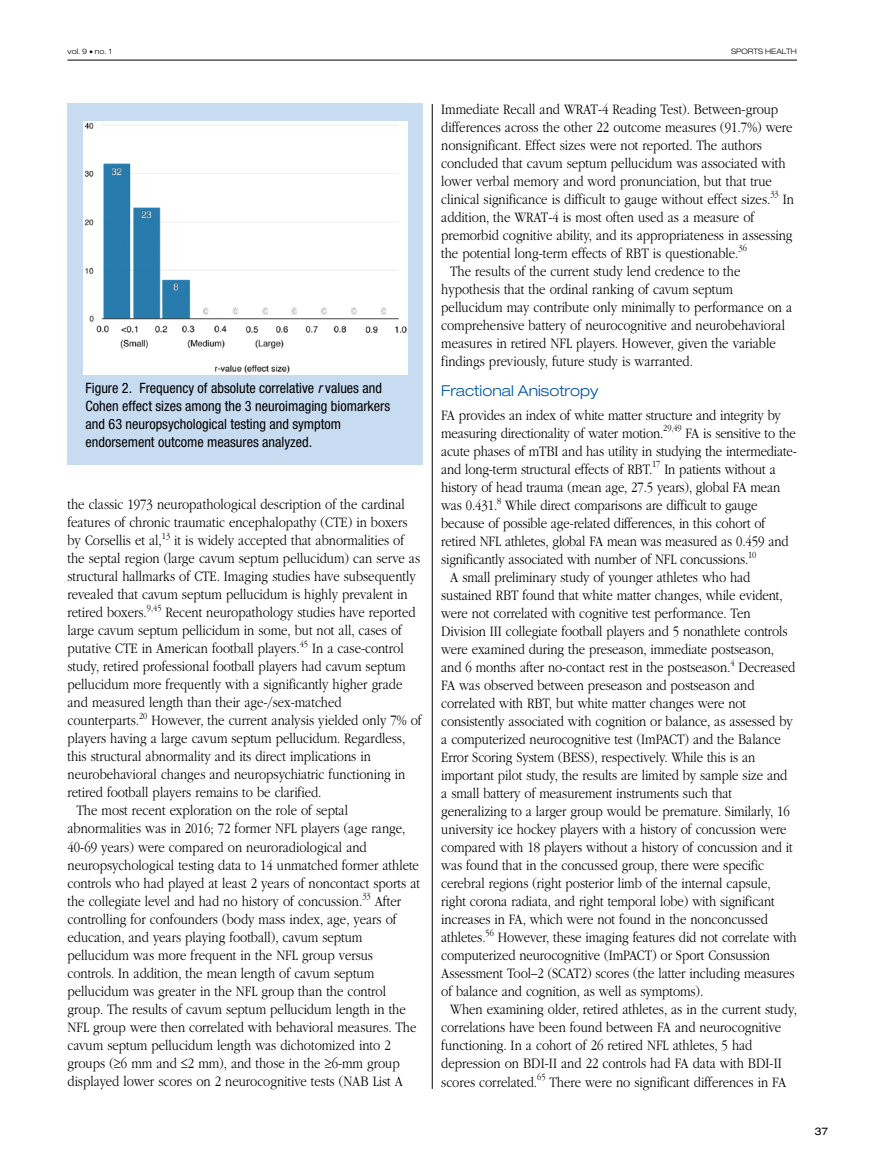
<style>
.page{position:relative;width:878px;height:1175px;background:#fff}
.page>*{position:absolute;margin:0;border:0;box-sizing:border-box;transform-origin:0 0}
.t1{font:300 15px/18px "ITC Garamond Std";color:#000;scale:.85 1}
.t2{font:300 expanded 15px "Helvetica Neue LT Std";color:#0057a8}
.t3{font:condensed 14.25px/18px "Helvetica Neue LT Std";color:#000}
.t4{font:expanded 10.5px "Helvetica Neue LT Std";color:#000}
.t5{font:300 9.75px "ITC Garamond Std";color:#000;scale:.85 1}
.t6{font:300 expanded 7.5px "Helvetica Neue LT Std";color:#000}
.s1{font-style:italic}
</style>
<div class="page">
<hr style="left:432px;top:104px;width:1px;height:984px;background:#000">
<hr style="left:68px;top:60px;width:728px;height:1px;background:#000">
<div style="left:68px;top:104px;width:355px;height:361px;background:#c7dbf1"></div>
<img style="left:83px;top:122px;width:324px;height:253px">
<p class="t6" style="left:68px;top:47px;width:46px">vol. 9 • no. 1</p>
<p class="t6" style="left:731px;top:47px;width:67px">SPORTS HEALTH</p>
<p class="t3" style="left:86px;top:378px;width:306px">Figure 2. Frequency of absolute correlative <span class="s1">r</span> values and Cohen effect sizes among the 3 neuroimaging biomarkers and 63 neuropsychological testing and symptom endorsement outcome measures analyzed.</p>
<p class="t1" style="left:68px;top:496px;width:401px">the classic 1973 neuropathological description of the cardinal features of chronic traumatic encephalopathy (CTE) in boxers by Corsellis et al,</p>
<p class="t5" style="left:162px;top:530px;width:11px">13</p>
<p class="t1" style="left:67px;top:532px;width:416px;text-indent:107px">it is widely accepted that abnormalities of the septal region (large cavum septum pellucidum) can serve as structural hallmarks of CTE. Imaging studies have subsequently revealed that cavum septum pellucidum is highly prevalent in retired boxers.</p>
<p class="t5" style="left:147px;top:602px;width:19px">9,45</p>
<p class="t1" style="left:67px;top:604px;width:411px;text-indent:98px">Recent neuropathology studies have reported large cavum septum pellicidum in some, but not all, cases of putative CTE in American football players.</p>
<p class="t5" style="left:300px;top:638px;width:11px">45</p>
<p class="t1" style="left:67px;top:640px;width:399px;text-indent:244px">In a case-control study, retired professional football players had cavum septum pellucidum more frequently with a significantly higher grade and measured length than their age-/sex-matched counterparts.</p>
<p class="t5" style="left:139px;top:710px;width:11px">20</p>
<p class="t1" style="left:151px;top:712px;width:319px">However, the current analysis yielded only 7% of</p>
<p class="t1" style="left:67px;top:730px;width:399px">players having a large cavum septum pellucidum. Regardless,</p>
<p class="t1" style="left:67px;top:748px;width:358px">this structural abnormality and its direct implications in</p>
<p class="t1" style="left:67px;top:766px;width:399px">neurobehavioral changes and neuropsychiatric functioning in</p>
<p class="t1" style="left:67px;top:784px;width:300px">retired football players remains to be clarified.</p>
<p class="t1" style="left:77px;top:802px;width:321px">The most recent exploration on the role of septal</p>
<p class="t1" style="left:67px;top:820px;width:399px">abnormalities was in 2016; 72 former NFL players (age range,</p>
<p class="t1" style="left:67px;top:838px;width:353px">40-69 years) were compared on neuroradiological and</p>
<p class="t1" style="left:67px;top:856px;width:415px">neuropsychological testing data to 14 unmatched former athlete</p>
<p class="t1" style="left:67px;top:874px;width:416px">controls who had played at least 2 years of noncontact sports at</p>
<p class="t1" style="left:67px;top:892px;width:394px">the collegiate level and had no history of concussion.<sup>33</sup> After</p>
<p class="t1" style="left:67px;top:910px;width:389px">controlling for confounders (body mass index, age, years of</p>
<p class="t1" style="left:67px;top:928px;width:348px">education, and years playing football), cavum septum</p>
<p class="t1" style="left:67px;top:946px;width:361px">pellucidum was more frequent in the NFL group versus</p>
<p class="t1" style="left:67px;top:964px;width:362px">controls. In addition, the mean length of cavum septum</p>
<p class="t1" style="left:67px;top:982px;width:376px">pellucidum was greater in the NFL group than the control</p>
<p class="t1" style="left:67px;top:1000px;width:399px">group. The results of cavum septum pellucidum length in the</p>
<p class="t1" style="left:67px;top:1018px;width:412px">NFL group were then correlated with behavioral measures. The</p>
<p class="t1" style="left:67px;top:1036px;width:382px">cavum septum pellucidum length was dichotomized into 2</p>
<p class="t1" style="left:67px;top:1054px;width:392px">groups (≥6 mm and ≤2 mm), and those in the ≥6-mm group</p>
<p class="t1" style="left:67px;top:1072px;width:396px">displayed lower scores on 2 neurocognitive tests (NAB List A</p>
<p class="t1" style="left:441px;top:101px;width:416px">Immediate Recall and WRAT-4 Reading Test). Between-group differences across the other 22 outcome measures (91.7%) were nonsignificant. Effect sizes were not reported. The authors concluded that cavum septum pellucidum was associated with lower verbal memory and word pronunciation, but that true clinical significance is difficult to gauge without effect sizes.<sup>33</sup> In addition, the WRAT-4 is most often used as a measure of premorbid cognitive ability, and its appropriateness in assessing the potential long-term effects of RBT is questionable.</p>
<p class="t5" style="left:738px;top:243px;width:11px">36</p>
<p class="t1" style="left:441px;top:263px;width:414px;text-indent:9px">The results of the current study lend credence to the hypothesis that the ordinal ranking of cavum septum pellucidum may contribute only minimally to performance on a comprehensive battery of neurocognitive and neurobehavioral measures in retired NFL players. However, given the variable findings previously, future study is warranted.</p>
<p class="t2" style="left:441px;top:382px;width:159px">Fractional Anisotropy</p>
<p class="t1" style="left:441px;top:407px;width:401px">FA provides an index of white matter structure and integrity by measuring directionality of water motion.</p>
<p class="t5" style="left:663px;top:423px;width:23px">29,49</p>
<p class="t1" style="left:441px;top:425px;width:420px;text-align:justify;text-indent:244px">FA is sensitive to the acute phases of mTBI and has utility in studying the intermediate&shy;and long-term structural effects of RBT.</p>
<p class="t5" style="left:652px;top:459px;width:11px">17</p>
<p class="t1" style="left:441px;top:461px;width:400px;text-indent:223px">In patients without a history of head trauma (mean age, 27.5 years), global FA mean was 0.431.</p>
<p class="t5" style="left:497px;top:495px;width:6px">8</p>
<p class="t1" style="left:441px;top:497px;width:410px;text-indent:64px">While direct comparisons are difficult to gauge because of possible age-related differences, in this cohort of retired NFL athletes, global FA mean was measured as 0.459 and significantly associated with number of NFL concussions.</p>
<p class="t5" style="left:748px;top:549px;width:11px">10</p>
<p class="t1" style="left:441px;top:569px;width:409px;text-indent:9px">A small preliminary study of younger athletes who had sustained RBT found that white matter changes, while evident, were not correlated with cognitive test performance. Ten Division III collegiate football players and 5 nonathlete controls were examined during the preseason, immediate postseason, and 6 months after no-contact rest in the postseason.</p>
<p class="t5" style="left:730px;top:657px;width:6px">4</p>
<p class="t1" style="left:441px;top:659px;width:418px;text-indent:297px">Decreased FA was observed between preseason and postseason and correlated with RBT, but white matter changes were not consistently associated with cognition or balance, as assessed by a computerized neurocognitive test (ImPACT) and the Balance Error Scoring System (BESS), respectively. While this is an important pilot study, the results are limited by sample size and a small battery of measurement instruments such that generalizing to a larger group would be premature. Similarly, 16 university ice hockey players with a history of concussion were compared with 18 players without a history of concussion and it was found that in the concussed group, there were specific cerebral regions (right posterior limb of the internal capsule, right corona radiata, and right temporal lobe) with significant increases in FA, which were not found in the nonconcussed athletes.</p>
<p class="t5" style="left:485px;top:927px;width:11px">56</p>
<p class="t1" style="left:441px;top:929px;width:420px;text-indent:57px">However, these imaging features did not correlate with computerized neurocognitive (ImPACT) or Sport Consussion Assessment Tool–2 (SCAT2) scores (the latter including measures of balance and cognition, as well as symptoms).</p>
<p class="t1" style="left:441px;top:1001px;width:420px;text-indent:9px">When examining older, retired athletes, as in the current study, correlations have been found between FA and neurocognitive functioning. In a cohort of 26 retired NFL athletes, 5 had depression on BDI-II and 22 controls had FA data with BDI-II scores correlated.</p>
<p class="t5" style="left:537px;top:1071px;width:11px">65</p>
<p class="t1" style="left:549px;top:1073px;width:280px">There were no significant differences in FA</p>
<p class="t4" style="left:814px;top:1125px;width:15px">37</p>
</div>
